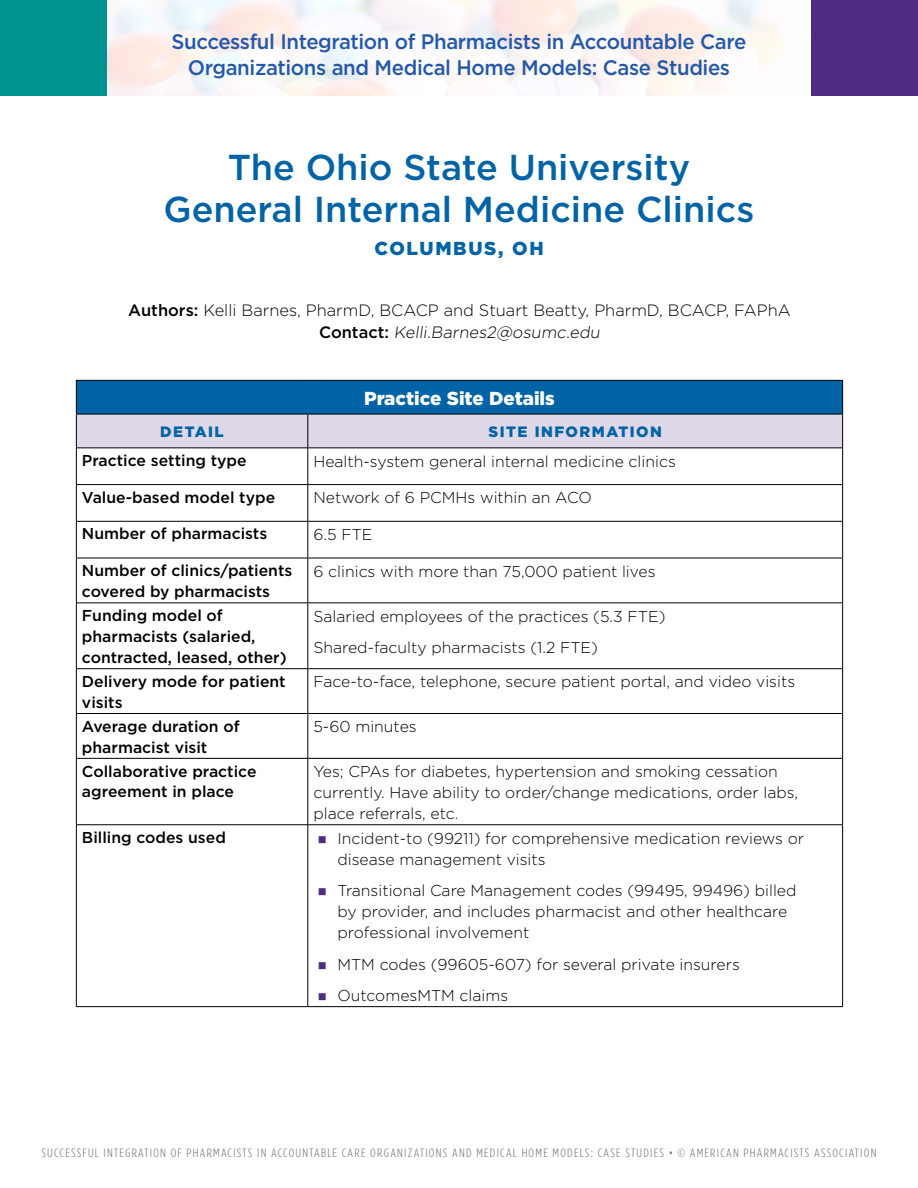
<style>
.page{position:relative;width:918px;height:1188px;background:#fff}
.page>*{position:absolute;margin:0;border:0;box-sizing:border-box;transform-origin:0 0}
.t1{font:500 36px/42px "Gotham";color:#0063a5;text-align:center}
.t2{font:500 21px/25.5px "Gotham";letter-spacing:-.02em;color:#2459a9;text-align:center}
.t3{font:900 18.75px "Gotham";color:#fff}
.t4{font:900 18.75px "Gotham";letter-spacing:.09em;color:#0063a5}
.t5{font:300 16.35px/21.9px "Gotham";color:#000;text-align:center}
.t6{font:300 15.75px/21px "Gotham";color:#000}
.t7{font:500 15.75px/21px "Gotham";color:#000}
.t8{font:900 15px "Gotham";letter-spacing:.1em;color:#0063a5}
.t9{font:300 12px "Gotham Condensed";letter-spacing:.09em;color:#6d6e71;scale:1.15 1}
.s1{font-weight:500}
.s2{color:#4f2b82}
</style>
<div class="page">
<img style="left:106px;top:0;width:706px;height:96px">
<div style="left:812px;top:0;width:106px;height:96px;background:#4f2b83"></div>
<div style="left:0;top:0;width:106px;height:96px;background:#00938f"></div>
<div style="left:76px;top:380px;width:767px;height:34px;background:#0063a5"></div>
<div style="left:77px;top:415px;width:765px;height:33px;background:#ded8e8"></div>
<svg style="left:77px;top:449px;width:765px;height:557px"></svg>
<hr style="left:76px;top:380px;width:232px;height:1px;background:#000">
<hr style="left:76px;top:381px;width:1px;height:33px;background:#000">
<hr style="left:308px;top:380px;width:535px;height:1px;background:#000">
<hr style="left:842px;top:381px;width:1px;height:33px;background:#000">
<hr style="left:76px;top:414px;width:232px;height:1px;background:#000">
<hr style="left:76px;top:414px;width:1px;height:34px;background:#000">
<hr style="left:308px;top:414px;width:535px;height:1px;background:#000">
<hr style="left:308px;top:414px;width:1px;height:34px;background:#000">
<hr style="left:842px;top:414px;width:1px;height:34px;background:#000">
<hr style="left:76px;top:448px;width:232px;height:1px;background:#000">
<hr style="left:76px;top:448px;width:1px;height:36px;background:#000">
<hr style="left:308px;top:448px;width:535px;height:1px;background:#000">
<hr style="left:308px;top:448px;width:1px;height:36px;background:#000">
<hr style="left:842px;top:448px;width:1px;height:36px;background:#000">
<hr style="left:76px;top:484px;width:232px;height:1px;background:#000">
<hr style="left:76px;top:485px;width:1px;height:36px;background:#000">
<hr style="left:308px;top:484px;width:535px;height:1px;background:#000">
<hr style="left:308px;top:485px;width:1px;height:36px;background:#000">
<hr style="left:842px;top:485px;width:1px;height:36px;background:#000">
<hr style="left:76px;top:521px;width:232px;height:1px;background:#000">
<hr style="left:76px;top:522px;width:1px;height:36px;background:#000">
<hr style="left:308px;top:521px;width:535px;height:1px;background:#000">
<hr style="left:308px;top:522px;width:1px;height:36px;background:#000">
<hr style="left:842px;top:522px;width:1px;height:36px;background:#000">
<hr style="left:76px;top:558px;width:232px;height:1px;background:#000">
<hr style="left:76px;top:558px;width:1px;height:45px;background:#000">
<hr style="left:308px;top:558px;width:535px;height:1px;background:#000">
<hr style="left:308px;top:558px;width:1px;height:45px;background:#000">
<hr style="left:842px;top:558px;width:1px;height:45px;background:#000">
<hr style="left:76px;top:603px;width:232px;height:1px;background:#000">
<hr style="left:76px;top:603px;width:1px;height:65px;background:#000">
<hr style="left:308px;top:603px;width:535px;height:1px;background:#000">
<hr style="left:308px;top:603px;width:1px;height:65px;background:#000">
<hr style="left:842px;top:603px;width:1px;height:65px;background:#000">
<hr style="left:76px;top:668px;width:232px;height:1px;background:#000">
<hr style="left:76px;top:669px;width:1px;height:44px;background:#000">
<hr style="left:308px;top:668px;width:535px;height:1px;background:#000">
<hr style="left:308px;top:669px;width:1px;height:44px;background:#000">
<hr style="left:842px;top:669px;width:1px;height:44px;background:#000">
<hr style="left:76px;top:713px;width:232px;height:1px;background:#000">
<hr style="left:76px;top:714px;width:1px;height:44px;background:#000">
<hr style="left:308px;top:713px;width:535px;height:1px;background:#000">
<hr style="left:308px;top:714px;width:1px;height:44px;background:#000">
<hr style="left:842px;top:714px;width:1px;height:44px;background:#000">
<hr style="left:76px;top:758px;width:232px;height:1px;background:#000">
<hr style="left:76px;top:759px;width:1px;height:65px;background:#000">
<hr style="left:308px;top:758px;width:535px;height:1px;background:#000">
<hr style="left:308px;top:759px;width:1px;height:65px;background:#000">
<hr style="left:842px;top:759px;width:1px;height:65px;background:#000">
<hr style="left:76px;top:824px;width:232px;height:1px;background:#000">
<hr style="left:76px;top:825px;width:1px;height:181px;background:#000">
<hr style="left:308px;top:824px;width:535px;height:1px;background:#000">
<hr style="left:308px;top:825px;width:1px;height:181px;background:#000">
<hr style="left:842px;top:825px;width:1px;height:181px;background:#000">
<hr style="left:76px;top:1006px;width:232px;height:1px;background:#000">
<hr style="left:308px;top:1006px;width:535px;height:1px;background:#000">
<h2 class="t2" style="left:172px;top:29px;width:576px">Successful Integration of Pharmacists in Accountable Care<br>Organizations and Medical Home Models: Case Studies</h2>
<h1 class="t1" style="left:164px;top:146px;width:592px">The Ohio State University<br>General Internal Medicine Clinics</h1>
<p class="t4" style="left:374px;top:238px;width:171px">COLUMBUS, OH</p>
<p class="t5" style="left:128px;top:299px;width:664px"><span class="s1">Authors:</span> Kelli Barnes, PharmD, BCACP and Stuart Beatty, PharmD, BCACP, FAPhA<br><span class="s1">Contact:</span> Kelli.Barnes2@osumc.edu</p>
<p class="t3" style="left:364px;top:387px;width:192px">Practice Site Details</p>
<p class="t8" style="left:160px;top:423px;width:65px">DETAIL</p>
<p class="t8" style="left:488px;top:423px;width:175px">SITE INFORMATION</p>
<p class="t7" style="left:82px;top:450px;width:166px">Practice setting type</p>
<p class="t6" style="left:313px;top:450px;width:364px">Health-system general internal medicine clinics</p>
<p class="t7" style="left:82px;top:487px;width:195px">Value-based model type</p>
<p class="t6" style="left:313px;top:487px;width:280px">Network of 6 PCMHs within an ACO</p>
<p class="t7" style="left:82px;top:523px;width:187px">Number of pharmacists</p>
<p class="t6" style="left:313px;top:524px;width:61px">6.5 FTE</p>
<p class="t7" style="left:82px;top:560px;width:212px">Number of clinics/patients covered by pharmacists</p>
<p class="t6" style="left:313px;top:560px;width:344px">6 clinics with more than 75,000 patient lives</p>
<p class="t7" style="left:82px;top:605px;width:206px">Funding model of pharmacists (salaried, contracted, leased, other)</p>
<p class="t6" style="left:313px;top:600px;width:354px;line-height:31.5px">Salaried employees of the practices (5.3 FTE)<br>Shared-faculty pharmacists (1.2 FTE)</p>
<p class="t7" style="left:82px;top:671px;width:205px">Delivery mode for patient visits</p>
<p class="t6" style="left:313px;top:671px;width:483px">Face-to-face, telephone, secure patient portal, and video visits</p>
<p class="t7" style="left:82px;top:715px;width:159px">Average duration of pharmacist visit</p>
<p class="t6" style="left:313px;top:716px;width:105px">5-60 minutes</p>
<p class="t7" style="left:82px;top:760px;width:176px">Collaborative practice agreement in place</p>
<p class="t6" style="left:313px;top:761px;width:486px">Yes; CPAs for diabetes, hypertension and smoking cessation currently. Have ability to order/change medications, order labs, place referrals, etc.</p>
<p class="t7" style="left:82px;top:827px;width:145px">Billing codes used</p>
<p class="t6" style="left:337px;top:827px;width:468px;text-indent:-20px"><span class="s2">■</span> Incident-to (99211) for comprehensive medication reviews or disease management visits</p>
<p class="t6" style="left:337px;top:880px;width:461px;text-indent:-20px"><span class="s2">■</span> Transitional Care Management codes (99495, 99496) billed by provider, and includes pharmacist and other healthcare professional involvement</p>
<p class="t6" style="left:318px;top:953px;width:423px"><span class="s2">■</span> MTM codes (99605-607) for several private insurers</p>
<p class="t6" style="left:318px;top:985px;width:192px"><span class="s2">■</span> OutcomesMTM claims</p>
<p class="t9" style="left:41px;top:1147px;width:728px">SUCCESSFUL INTEGRATION OF PHARMACISTS IN ACCOUNTABLE CARE ORGANIZATIONS AND MEDICAL HOME MODELS: CASE STUDIES • © AMERICAN PHARMACISTS ASSOCIATION</p>
</div>
